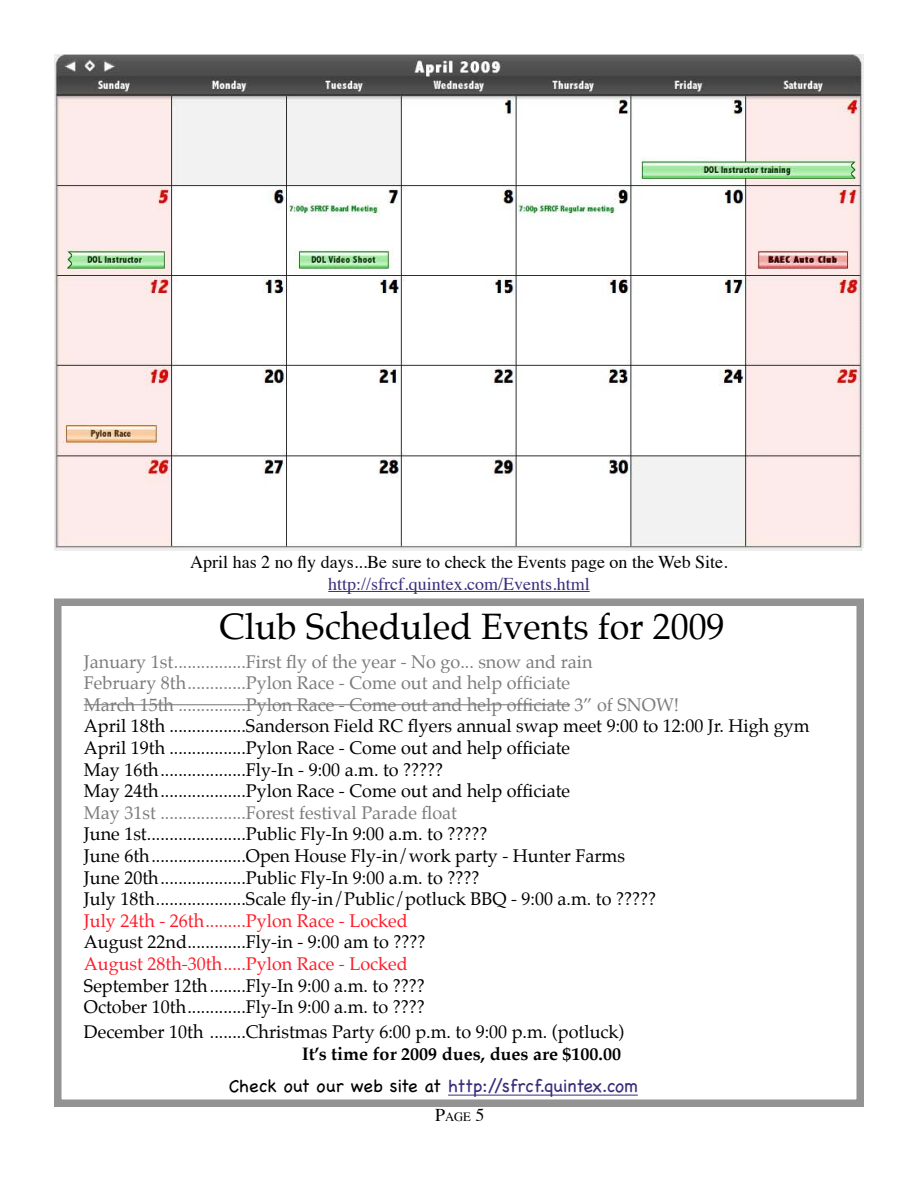
<style>
.page{position:relative;width:918px;height:1188px;background:#fff}
.page>*{position:absolute;margin:0;border:0;box-sizing:border-box;transform-origin:0 0}
.t1{font:36px "Palatino";color:#000}
.t2{font:18px/21.6px "Palatino";color:#000}
.t3{font:18px/21.6px "Palatino";color:#7c7c7c}
.t4{font:18px "Palatino";color:#ff1c2a}
.t5{font:18px "Times";color:#000}
.t6{font:18px "Chalkboard";color:#392e7a}
.t7{font:18px "Times";color:#392e7a}
.t8{font:700 18px "Palatino";color:#000}
.t9{font:12.6px "Times";color:#000}
.s1{color:#000}
.s2{font-size:18px}
</style>
<div class="page">
<hr style="left:328px;top:591px;width:262px;height:1px;background:#392e7a">
<div style="left:54px;top:598px;width:810px;height:509px;border:8px solid #939393"></div>
<hr style="left:448px;top:1095px;width:190px;height:1px;background:#392e7a">
<hr style="left:84px;top:704px;width:486px;height:1px;background:#7c7c7c">
<img style="left:54px;top:54px;width:810px;height:496px">
<p class="t5" style="left:190px;top:546px;width:539px">April has 2 no fly days...Be sure to check the Events page on the Web Site.</p>
<p class="t7" style="left:328px;top:567px;width:263px">http://sfrcf.quintex.com/Events.html</p>
<h1 class="t1" style="left:219px;top:597px;width:507px">Club Scheduled Events for 2009</h1>
<p class="t3" style="left:84px;top:651px;width:597px">January 1st ................First fly of the year - No go... snow and rain<br>February 8th .............Pylon Race - Come out and help officiate<br>March 15th ...............Pylon Race - Come out and help officiate 3” of SNOW!</p>
<p class="t2" style="left:84px;top:715px;width:727px">April 18th .................Sanderson Field RC flyers annual swap meet 9:00 to 12:00 Jr. High gym April 19th .................Pylon Race - Come out and help officiate<br>May 16th ...................Fly-In - 9:00 a.m. to ?????<br>May 24th ...................Pylon Race - Come out and help officiate</p>
<p class="t3" style="left:84px;top:802px;width:375px">May 31st ...................Forest festival Parade float</p>
<p class="t2" style="left:84px;top:823px;width:574px">June 1st ......................Public Fly-In 9:00 a.m. to ?????<br>June 6th .....................Open House Fly-in/work party - Hunter Farms June 20th ...................Public Fly-In 9:00 a.m. to ????<br>July 18th ....................Scale fly-in/Public/potluck BBQ - 9:00 a.m. to ?????</p>
<p class="t4" style="left:84px;top:906px;width:325px">July 24th - 26th .........Pylon Race - Locked</p>
<p class="t2" style="left:84px;top:931px;width:343px">August 22nd .............Fly-in - 9:00 am to ????</p>
<p class="t4" style="left:84px;top:949px;width:325px">August 28th-30th .....Pylon Race - Locked</p>
<p class="t2" style="left:84px;top:975px;width:342px">September 12th ........Fly-In 9:00 a.m. to ????<br>October 10th .............Fly-In 9:00 a.m. to ????</p>
<p class="t2" style="left:84px;top:1021px;width:542px">December 10th ........Christmas Party 6:00 p.m. to 9:00 p.m. (potluck)</p>
<p class="t8" style="left:302px;top:1039px;width:321px">It’s time for 2009 dues, dues are $100.00</p>
<p class="t6" style="left:229px;top:1076px;width:411px"><span class="s1">Check out our web site at</span> http://sfrcf.quintex.com</p>
<p class="t9" style="left:435px;top:1104px;width:51px"><span class="s2">P</span>AGE <span class="s2">5</span></p>
</div>
